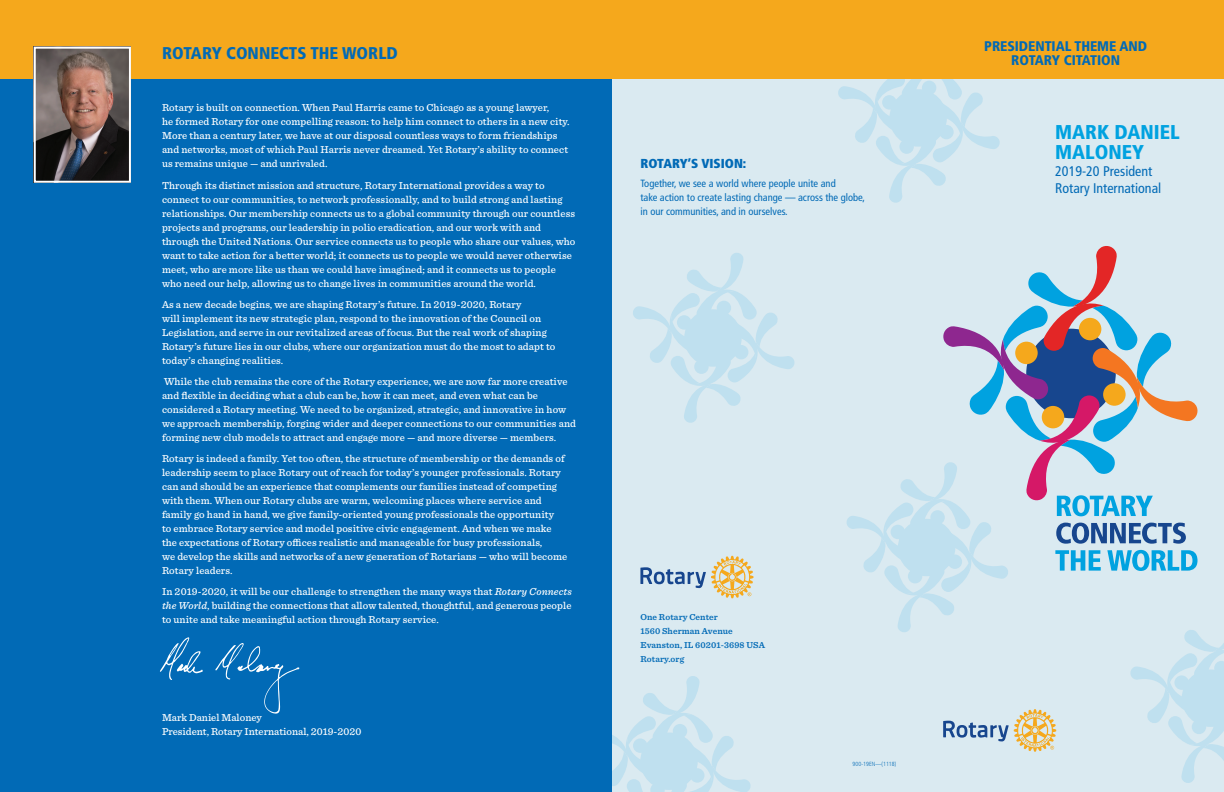
<style>
.page{position:relative;width:1224px;height:792px;background:#fff}
.page>*{position:absolute;margin:0;border:0;box-sizing:border-box;transform-origin:0 0}
.t1{font:900 condensed 20px/20px "Frutiger LT Std";color:#00a2e0}
.t2{font:900 condensed 17px "Frutiger LT Std";color:#016ab6}
.t3{font:condensed 14px/17px "Frutiger LT Std";color:#016ab6}
.t4{font:900 condensed 14px/14px "Frutiger LT Std";letter-spacing:-.005em;color:#016ab6;text-align:center}
.t5{font:900 condensed 13px "Frutiger LT Std";color:#016ab6}
.t6{font:500 10.5px/14px "Sentinel";letter-spacing:.01em;color:#fff}
.t7{font:condensed 10.5px/14px "Frutiger LT Std";color:#016ab6}
.t8{font:600 9px/14px "Sentinel";letter-spacing:.01em;color:#016ab6}
.t9{font:300 condensed 6px "Frutiger LT Std";letter-spacing:.01em;color:#016ab6}
.s1{font-style:italic}
</style>
<div class="page">
<div style="left:612px;top:0;width:612px;height:792px;background:#daeaf1"></div>
<svg style="left:612px;top:676px;width:139px;height:116px"></svg>
<div style="left:673px;top:724px;width:14px;height:14px;background:#bfe0ef;border-radius:50%"></div>
<div style="left:633px;top:738px;width:14px;height:15px;background:#bfe0ef;border-radius:50%"></div>
<svg style="left:633px;top:253px;width:162px;height:170px"></svg>
<div style="left:717px;top:301px;width:14px;height:14px;background:#bfe0ef;border-radius:50%"></div>
<div style="left:677px;top:315px;width:14px;height:15px;background:#bfe0ef;border-radius:50%"></div>
<svg style="left:837px;top:78px;width:164px;height:125px"></svg>
<div style="left:922px;top:81px;width:14px;height:14px;background:#bfe0ef;border-radius:50%"></div>
<div style="left:882px;top:95px;width:15px;height:15px;background:#bfe0ef;border-radius:50%"></div>
<div style="left:0;top:0;width:612px;height:792px;background:#016ab6"></div>
<div style="left:0;top:0;width:1224px;height:78px;background:#f5a81c"></div>
<img style="left:37px;top:50px;width:91px;height:130px">
<div style="left:34px;top:47px;width:97px;height:136px;border:2px solid #fff"></div>
<svg style="left:846px;top:246px;width:378px;height:537px"></svg>
<svg style="left:640px;top:556px;width:113px;height:42px"></svg>
<svg style="left:160px;top:637px;width:43px;height:43px"></svg>
<svg style="left:215px;top:643px;width:85px;height:71px"></svg>
<h2 class="t2" style="left:162px;top:43px;width:237px">ROTARY CONNECTS THE WORLD</h2>
<p class="t6" style="left:162px;top:100px;width:409px">Rotary is built on connection. When Paul Harris came to Chicago as a young lawyer,<br>he formed Rotary for one compelling reason: to help him connect to others in a new city.<br>More than a century later, we have at our disposal countless ways to form friendships and networks, most of which Paul Harris never dreamed. Yet Rotary’s ability to connect us remains unique — and unrivaled.</p>
<p class="t6" style="left:162px;top:177px;width:415px">Through its distinct mission and structure, Rotary International provides a way to connect to our communities, to network professionally, and to build strong and lasting relationships. Our membership connects us to a global community through our countless projects and programs, our leadership in polio eradication, and our work with and through the United Nations. Our service connects us to people who share our values, who want to take action for a better world; it connects us to people we would never otherwise meet, who are more like us than we could have imagined; and it connects us to people who need our help, allowing us to change lives in communities around the world.</p>
<p class="t6" style="left:162px;top:297px;width:395px">As a new decade begins, we are shaping Rotary’s future. In 2019-2020, Rotary<br>will implement its new strategic plan, respond to the innovation of the Council on Legislation, and serve in our revitalized areas of focus. But the real work of shaping Rotary’s future lies in our clubs, where our organization must do the most to adapt to today’s changing realities.</p>
<p class="t6" style="left:162px;top:374px;width:416px">While the club remains the core of the Rotary experience, we are now far more creative and flexible in deciding what a club can be, how it can meet, and even what can be considered a Rotary meeting. We need to be organized, strategic, and innovative in how we approach membership, forging wider and deeper connections to our communities and forming new club models to attract and engage more — and more diverse — members.</p>
<p class="t6" style="left:162px;top:451px;width:407px">Rotary is indeed a family. Yet too often, the structure of membership or the demands of leadership seem to place Rotary out of reach for today’s younger professionals. Rotary can and should be an experience that complements our families instead of competing with them. When our Rotary clubs are warm, welcoming places where service and family go hand in hand, we give family-oriented young professionals the opportunity<br>to embrace Rotary service and model positive civic engagement. And when we make the expectations of Rotary offices realistic and manageable for busy professionals,<br>we develop the skills and networks of a new generation of Rotarians — who will become Rotary leaders.</p>
<p class="t6" style="left:162px;top:584px;width:411px;text-align:justify">In 2019-2020, it will be our challenge to strengthen the many ways that <span class="s1">Rotary Connects the World</span>, building the connections that allow talented, thoughtful, and generous people to unite and take meaningful action through Rotary service.</p>
<p class="t6" style="left:162px;top:710px;width:201px">Mark Daniel Maloney<br>President, Rotary International, 2019-2020</p>
<p class="t5" style="left:640px;top:156px;width:107px">ROTARY’S VISION:</p>
<p class="t7" style="left:640px;top:176px;width:226px">Together, we see a world where people unite and<br>take action to create lasting change — across the globe, in our communities, and in ourselves.</p>
<p class="t8" style="left:640px;top:609px;width:126px">One Rotary Center<br>1560 Sherman Avenue<br>Evanston, IL 60201-3698 USA<br>Rotary.org</p>
<p class="t9" style="left:853px;top:760px;width:45px">900-19EN—(1118)</p>
<h3 class="t4" style="left:984px;top:39px;width:164px">PRESIDENTIAL THEME AND<br>ROTARY CITATION</h3>
<h1 class="t1" style="left:1055px;top:122px;width:126px">MARK DANIEL<br>MALONEY</h1>
<h3 class="t3" style="left:1055px;top:163px;width:108px">2019-20 President<br>Rotary International</h3>
</div>
